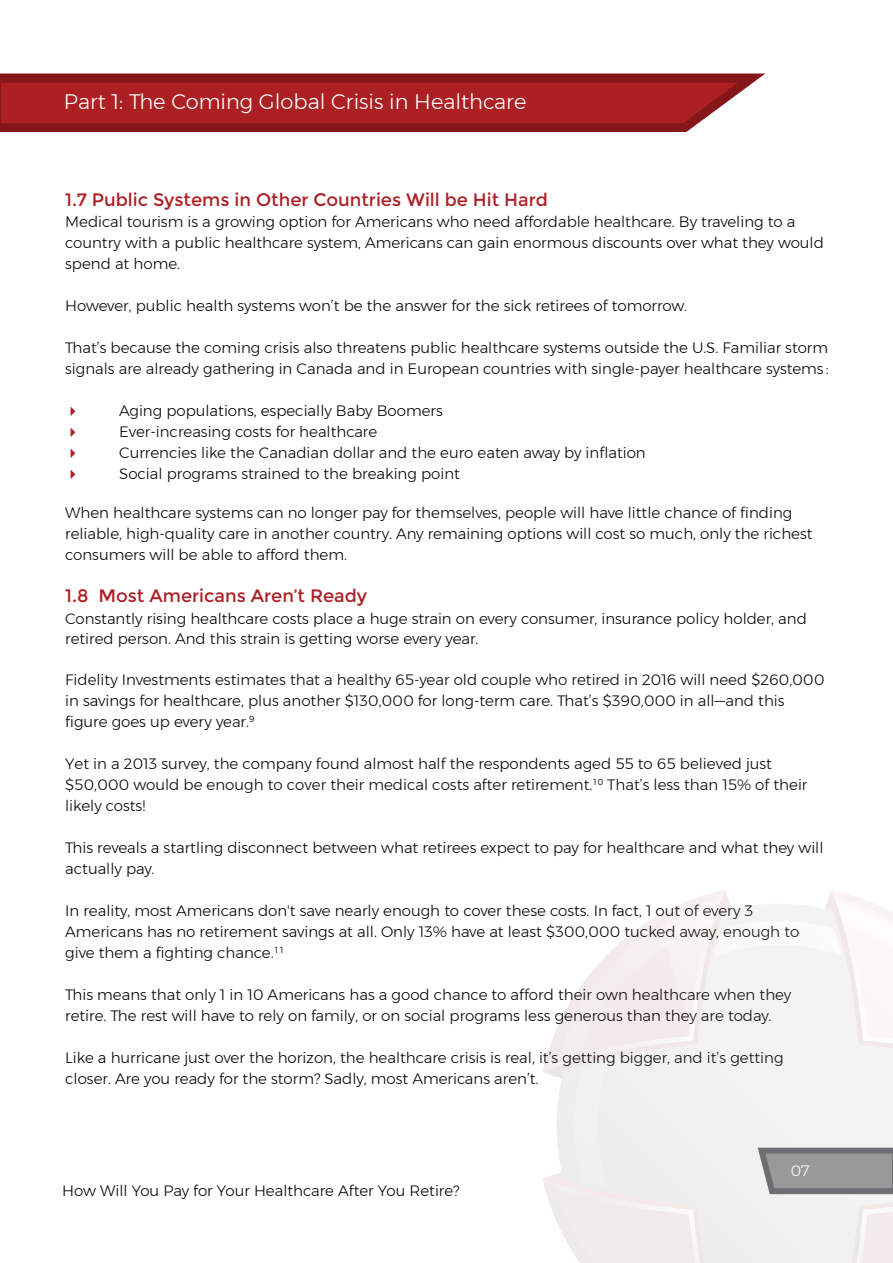
<style>
.page{position:relative;width:893px;height:1263px;background:#fff}
.page>*{position:absolute;margin:0;border:0;box-sizing:border-box;transform-origin:0 0}
.t1{font:300 21px "Montserrat";color:#fff}
.t2{font:18px "Montserrat";color:#ad1f24}
.t3{font:300 15px/21px "Montserrat";color:#040503}
.t4{font:300 15px "Montserrat";color:#fff}
</style>
<div class="page">
<svg style="left:543px;top:890px;width:313px;height:327px"></svg>
<svg style="left:557px;top:904px;width:336px;height:350px;fill:#f6f3f3"></svg>
<svg style="left:574px;top:921px;width:319px;height:342px;fill:#f3f1f1"></svg>
<svg style="left:0;top:73px;width:766px;height:59px;background:#a5292c"></svg>
<svg style="left:754px;top:1145px;width:139px;height:118px"></svg>
<h1 class="t1" style="left:64px;top:89px;width:464px">Part 1: The Coming Global Crisis in Healthcare</h1>
<p class="t2" style="left:65px;top:188px;width:484px">1.7 Public Systems in Other Countries Will be Hit Hard</p>
<p class="t3" style="left:65px;top:211px;width:760px">Medical tourism is a growing option for Americans who need affordable healthcare. By traveling to a country with a public healthcare system, Americans can gain enormous discounts over what they would spend at home.</p>
<p class="t3" style="left:65px;top:295px;width:623px">However, public health systems won’t be the answer for the sick retirees of tomorrow.</p>
<p class="t3" style="left:65px;top:337px;width:765px">That’s because the coming crisis also threatens public healthcare systems outside the U.S. Familiar storm signals are already gathering in Canada and in European countries with single-payer healthcare systems :</p>
<p class="t3" style="left:119px;top:400px;width:528px">Aging populations, especially Baby Boomers<br>Ever-increasing costs for healthcare<br>Currencies like the Canadian dollar and the euro eaten away by inflation Social programs strained to the breaking point</p>
<p class="t3" style="left:65px;top:502px;width:749px">When healthcare systems can no longer pay for themselves, people will have little chance of finding reliable, high-quality care in another country. Any remaining options will cost so much, only the richest consumers will be able to afford them.</p>
<p class="t2" style="left:65px;top:585px;width:304px">1.8 Most Americans Aren’t Ready</p>
<p class="t3" style="left:65px;top:608px;width:743px;line-height:20.2px">Constantly rising healthcare costs place a huge strain on every consumer, insurance policy holder, and retired person. And this strain is getting worse every year.</p>
<p class="t3" style="left:65px;top:669px;width:761px">Fidelity Investments estimates that a healthy 65-year old couple who retired in 2016 will need $260,000 in savings for healthcare, plus another $130,000 for long-term care. That’s $390,000 in all—and this figure goes up every year.<sup>9</sup></p>
<p class="t3" style="left:65px;top:753px;width:744px">Yet in a 2013 survey, the company found almost half the respondents aged 55 to 65 believed just $50,000 would be enough to cover their medical costs after retirement.<sup>10</sup> That’s less than 15% of their likely costs!</p>
<p class="t3" style="left:65px;top:837px;width:760px">This reveals a startling disconnect between what retirees expect to pay for healthcare and what they will actually pay.</p>
<p class="t3" style="left:65px;top:900px;width:735px">In reality, most Americans don't save nearly enough to cover these costs. In fact, 1 out of every 3<br>Americans has no retirement savings at all. Only 13% have at least $300,000 tucked away, enough to give them a fighting chance.<sup>11</sup></p>
<p class="t3" style="left:65px;top:984px;width:727px">This means that only 1 in 10 Americans has a good chance to afford their own healthcare when they retire. The rest will have to rely on family, or on social programs less generous than they are today.</p>
<p class="t3" style="left:65px;top:1047px;width:720px">Like a hurricane just over the horizon, the healthcare crisis is real, it’s getting bigger, and it’s getting closer. Are you ready for the storm? Sadly, most Americans aren’t.</p>
<p class="t3" style="left:62px;top:1180px;width:399px">How Will You Pay for Your Healthcare After You Retire?</p>
<p class="t4" style="left:790px;top:1161px;width:21px">07</p>
</div>
